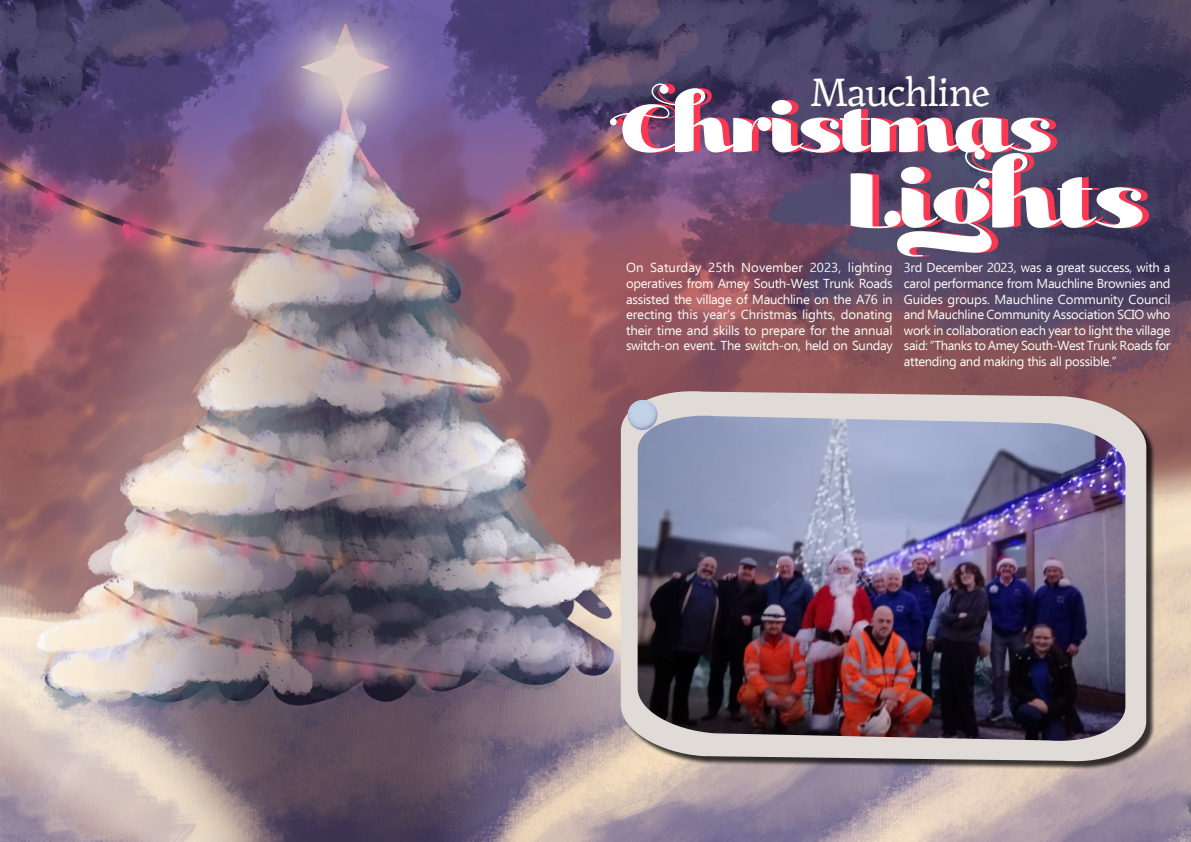
<style>
.page{position:relative;width:1191px;height:842px;background:#fff}
.page>*{position:absolute;margin:0;border:0;box-sizing:border-box;transform-origin:0 0}
.t1{font:92.6px "Kari Display Pro";letter-spacing:-.025em;color:#fff}
.t2{font:79.5px "Kari Display Pro";letter-spacing:-.025em;color:#fff}
.t3{font:48px "Landa";letter-spacing:-.03em;color:#fbfcf6}
.t4{font:13px/15.6px "Ebrima";letter-spacing:-.025em;color:#fbfcf6;text-align:justify}
</style>
<div class="page">
<img style="left:0;top:0;width:1191px;height:842px">
<div style="left:622px;top:392px;width:532px;height:378px;background:#000;opacity:.75"></div>
<svg style="left:621px;top:388px;width:525px;height:376px;background:#c9beba"></svg>
<img style="left:637px;top:416px;width:488px;height:327px">
<svg style="left:617px;top:391px;width:49px;height:40px;background:#aea0ac"></svg>
<h3 class="t3" style="left:809px;top:63px;width:182px">Mauchline</h3>
<h2 class="t2" style="left:621px;top:76px;width:433px">Christmas</h2>
<h1 class="t1" style="left:846px;top:139px;width:301px">Lights</h1>
<p class="t4" style="left:626px;top:260px;width:268px">On Saturday 25th November 2023, lighting operatives from Amey South-West Trunk Roads assisted the village of Mauchline on the A76 in erecting this year’s Christmas lights, donating their time and skills to prepare for the annual switch-on event. The switch-on, held on Sunday</p>
<p class="t4" style="left:904px;top:260px;width:268px">3rd December 2023, was a great success, with a carol performance from Mauchline Brownies and Guides groups. Mauchline Community Council and Mauchline Community Association SCIO who work in collaboration each year to light the village said: “Thanks to Amey South-West Trunk Roads for attending and making this all possible.”</p>
</div>
